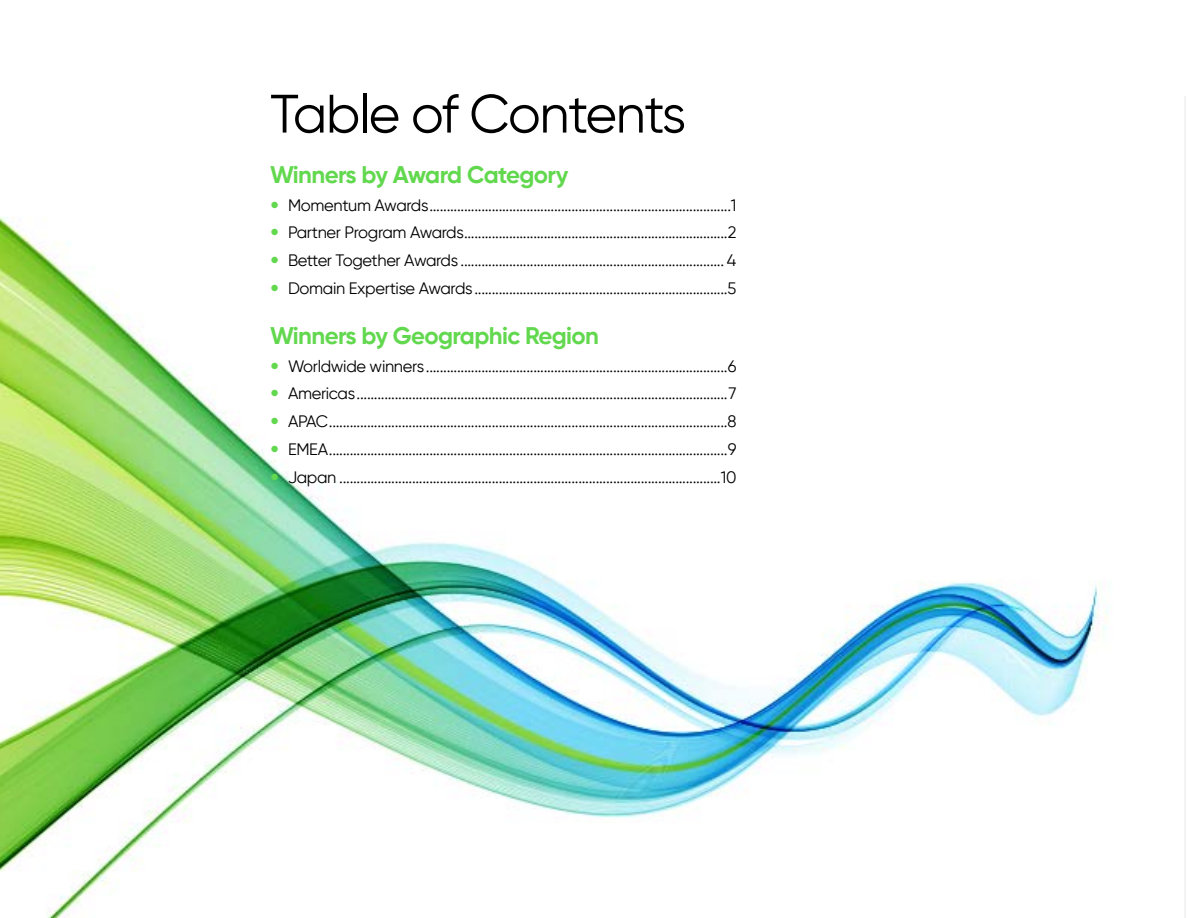
<style>
.page{position:relative;width:1188px;height:918px;background:#fff}
.page>*{position:absolute;margin:0;border:0;box-sizing:border-box;transform-origin:0 0}
.Section_head{font:54px "Gilroy";letter-spacing:-.025em;color:#000}
.B_Head{font:700 24px "Gilroy";letter-spacing:-.025em;color:#62d84e}
.t1{font:16.5px "Gilroy";letter-spacing:-.02em;color:#000}
</style>
<div class="page">
<img style="left:0;top:96px;width:1186px;height:822px">
<svg style="left:271px;top:201px;width:7px;height:7px"></svg>
<svg style="left:271px;top:229px;width:7px;height:7px"></svg>
<svg style="left:271px;top:257px;width:7px;height:6px"></svg>
<svg style="left:271px;top:285px;width:7px;height:6px"></svg>
<svg style="left:271px;top:362px;width:7px;height:7px"></svg>
<svg style="left:271px;top:390px;width:7px;height:6px"></svg>
<svg style="left:271px;top:418px;width:7px;height:6px"></svg>
<svg style="left:271px;top:445px;width:7px;height:7px"></svg>
<svg style="left:271px;top:473px;width:7px;height:7px"></svg>
<p class="Section_head" style="left:270px;top:81px;width:418px">Table of Contents</p>
<p class="B_Head" style="left:270px;top:160px;width:300px">Winners by Award Category</p>
<p class="t1" style="left:288px;top:195px;width:450px">Momentum Awards.......................................................................................1</p>
<p class="t1" style="left:288px;top:223px;width:450px">Partner Program Awards............................................................................2</p>
<p class="t1" style="left:288px;top:250px;width:450px">Better Together Awards ............................................................................ 4</p>
<p class="t1" style="left:288px;top:278px;width:450px">Domain Expertise Awards.........................................................................5</p>
<p class="B_Head" style="left:270px;top:320px;width:331px">Winners by Geographic Region</p>
<p class="t1" style="left:288px;top:356px;width:450px">Worldwide winners.......................................................................................6</p>
<p class="t1" style="left:288px;top:383px;width:450px">Americas...........................................................................................................7</p>
<p class="t1" style="left:288px;top:411px;width:450px">APAC...................................................................................................................8</p>
<p class="t1" style="left:288px;top:439px;width:450px">EMEA...................................................................................................................9</p>
<p class="t1" style="left:288px;top:467px;width:450px">Japan ..............................................................................................................10</p>
</div>
